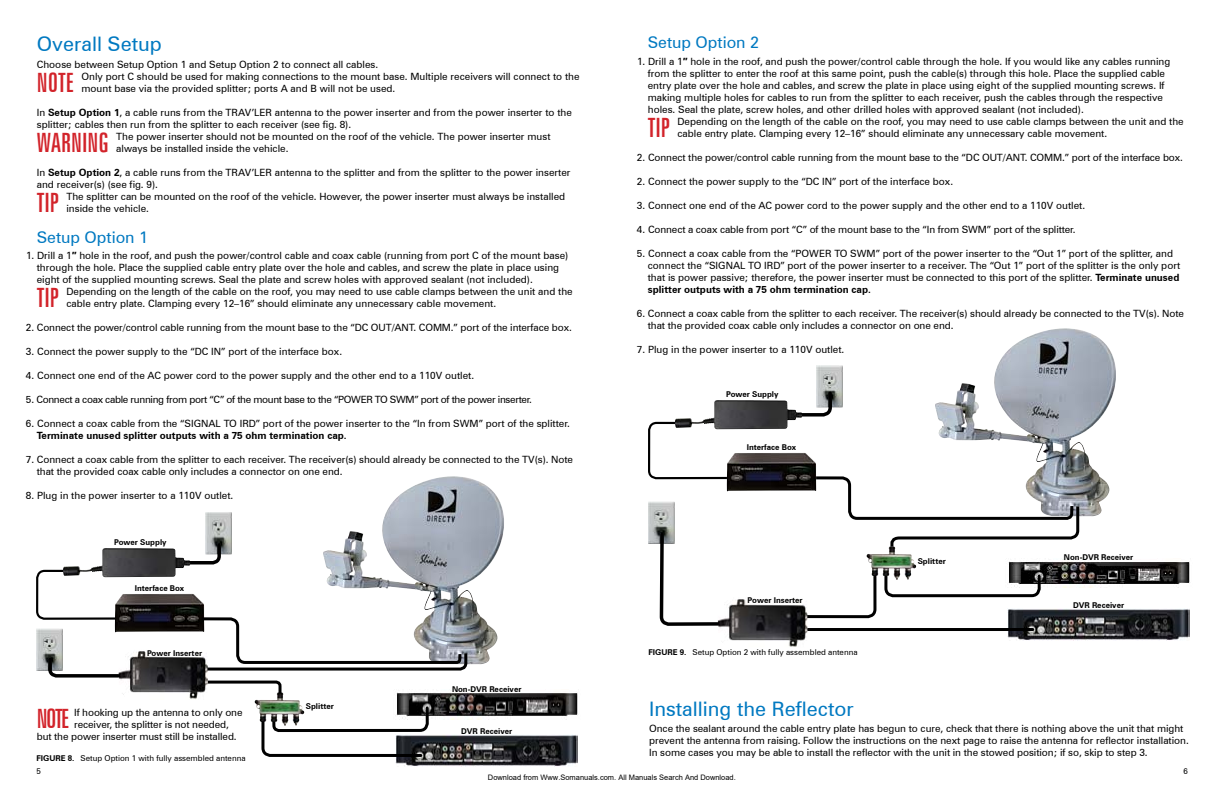
<style>
.page{position:relative;width:1224px;height:792px;background:#fff}
.page>*{position:absolute;margin:0;border:0;box-sizing:border-box;transform-origin:0 0}
.t1{font:extra-condensed 26.7px "Zurich BT";color:#d2232a}
.t2{font:20px "Zurich BT";color:#0079c1}
.t3{font:16px "Zurich BT";color:#0079c1}
.t4{font:10px/12px "Zurich BT";color:#000}
.t5{font:10px "Zurich BT";letter-spacing:-.035em;color:#000}
.t6{font:700 10px "Zurich BT";color:#000}
.t7{font:700 8px "Zurich BT";color:#000}
.t8{font:8px/13.1px "Zurich BT";color:#000}
.t9{font:7.5px "Arial";color:#000}
.s1{font-weight:700}
.s2{font-family:"Arial";font-weight:700}
</style>
<div class="page">
<img style="left:323px;top:476px;width:181px;height:188px">
<img style="left:36px;top:628px;width:27px;height:43px">
<img style="left:205px;top:512px;width:27px;height:42px">
<svg style="left:190px;top:542px;width:33px;height:23px"></svg>
<img style="left:430px;top:735px;width:148px;height:32px">
<img style="left:396px;top:690px;width:182px;height:30px">
<img style="left:63px;top:548px;width:127px;height:29px">
<svg style="left:36px;top:569px;width:102px;height:51px"></svg>
<img style="left:115px;top:594px;width:90px;height:38px">
<img style="left:120px;top:651px;width:88px;height:49px">
<svg style="left:47px;top:656px;width:75px;height:23px"></svg>
<svg style="left:261px;top:705px;width:169px;height:61px"></svg>
<svg style="left:199px;top:616px;width:270px;height:56px"></svg>
<img style="left:935px;top:328px;width:181px;height:188px">
<svg style="left:817px;top:475px;width:264px;height:72px"></svg>
<img style="left:816px;top:365px;width:27px;height:42px">
<svg style="left:802px;top:390px;width:32px;height:27px"></svg>
<img style="left:1042px;top:609px;width:148px;height:32px">
<img style="left:1008px;top:559px;width:182px;height:29px">
<img style="left:750px;top:400px;width:52px;height:29px">
<svg style="left:648px;top:400px;width:102px;height:144px"></svg>
<img style="left:727px;top:453px;width:90px;height:38px">
<svg style="left:659px;top:531px;width:75px;height:95px"></svg>
<svg style="left:807px;top:573px;width:235px;height:67px"></svg>
<img style="left:718px;top:597px;width:89px;height:50px">
<img style="left:255px;top:693px;width:49px;height:33px">
<img style="left:867px;top:547px;width:49px;height:33px">
<svg style="left:205px;top:679px;width:78px;height:18px"></svg>
<h2 class="t2" style="left:37px;top:32px;width:127px">Overall Setup</h2>
<p class="t4" style="left:37px;top:58px;width:343px">Choose between Setup Option 1 and Setup Option 2 to connect all cables.</p>
<h1 class="t1" style="left:37px;top:67px;width:39px">NOTE</h1>
<p class="t4" style="left:82px;top:70px;width:500px">Only port C should be used for making connections to the mount base. Multiple receivers will connect to the mount base via the provided splitter; ports A and B will not be used.</p>
<p class="t4" style="left:37px;top:106px;width:537px">In <span class="s1">Setup Option 1</span>, a cable runs from the TRAV’LER antenna to the power inserter and from the power inserter to the splitter; cables then run from the splitter to each receiver (see fig. 8).</p>
<h1 class="t1" style="left:37px;top:127px;width:25px">WARNING</h1>
<p class="t4" style="left:116px;top:130px;width:436px">The power inserter should not be mounted on the roof of the vehicle. The power inserter must always be installed inside the vehicle.</p>
<p class="t4" style="left:37px;top:166px;width:535px">In <span class="s1">Setup Option 2</span>, a cable runs from the TRAV’LER antenna to the splitter and from the splitter to the power inserter and receiver(s) (see fig. 9).</p>
<h1 class="t1" style="left:37px;top:187px;width:24px">TIP</h1>
<p class="t4" style="left:66px;top:190px;width:500px">The splitter can be mounted on the roof of the vehicle. However, the power inserter must always be installed inside the vehicle.</p>
<h3 class="t3" style="left:37px;top:227px;width:113px">Setup Option 1</h3>
<p class="t4" style="left:37px;top:250px;width:533px;text-indent:-11px">1. Drill a 1<span class="s2">″</span> hole in the roof, and push the power/control cable and coax cable (running from port C of the mount base) through the hole. Place the supplied cable entry plate over the hole and cables, and screw the plate in place using eight of the supplied mounting screws. Seal the plate and screw holes with approved sealant (not included).</p>
<h1 class="t1" style="left:37px;top:283px;width:24px">TIP</h1>
<p class="t4" style="left:66px;top:286px;width:508px">Depending on the length of the cable on the roof, you may need to use cable clamps between the unit and the cable entry plate. Clamping every 12–16” should eliminate any unnecessary cable movement.</p>
<p class="t4" style="left:26px;top:322px;width:547px">2. Connect the power/control cable running from the mount base to the “DC OUT/ANT. COMM.” port of the interface box.</p>
<p class="t4" style="left:26px;top:346px;width:318px">3. Connect the power supply to the “DC IN” port of the interface box.</p>
<p class="t4" style="left:26px;top:370px;width:450px">4. Connect one end of the AC power cord to the power supply and the other end to a 110V outlet.</p>
<p class="t5" style="left:26px;top:394px;width:507px">5. Connect a coax cable running from port “C” of the mount base to the “POWER TO SWM” port of the power inserter.</p>
<p class="t4" style="left:26px;top:418px;width:545px">6. Connect a coax cable from the “SIGNAL TO IRD” port of the power inserter to the “In from SWM” port of the splitter.</p>
<p class="t6" style="left:37px;top:430px;width:311px">Terminate unused splitter outputs with a 75 ohm termination cap.</p>
<p class="t4" style="left:37px;top:454px;width:538px;text-indent:-11px">7. Connect a coax cable from the splitter to each receiver. The receiver(s) should already be connected to the TV(s). Note that the provided coax cable only includes a connector on one end.</p>
<p class="t4" style="left:26px;top:490px;width:209px">8. Plug in the power inserter to a 110V outlet.</p>
<p class="t7" style="left:114px;top:537px;width:54px">Power Supply</p>
<p class="t7" style="left:135px;top:583px;width:51px">Interface Box</p>
<p class="t7" style="left:147px;top:648px;width:57px">Power Inserter</p>
<p class="t7" style="left:452px;top:684px;width:71px">Non-DVR Receiver</p>
<h3 class="t3" style="left:648px;top:33px;width:113px">Setup Option 2</h3>
<p class="t4" style="left:648px;top:55px;width:524px;text-indent:-11px">1. Drill a 1<span class="s2">″</span> hole in the roof, and push the power/control cable through the hole. If you would like any cables running from the splitter to enter the roof at this same point, push the cable(s) through this hole. Place the supplied cable entry plate over the hole and cables, and screw the plate in place using eight of the supplied mounting screws. If making multiple holes for cables to run from the splitter to each receiver, push the cables through the respective holes. Seal the plate, screw holes, and other drilled holes with approved sealant (not included).</p>
<h1 class="t1" style="left:648px;top:112px;width:24px">TIP</h1>
<p class="t4" style="left:677px;top:115px;width:508px">Depending on the length of the cable on the roof, you may need to use cable clamps between the unit and the cable entry plate. Clamping every 12–16” should eliminate any unnecessary cable movement.</p>
<p class="t4" style="left:637px;top:151px;width:548px">2. Connect the power/control cable running from the mount base to the “DC OUT/ANT. COMM.” port of the interface box.</p>
<p class="t4" style="left:637px;top:175px;width:318px">2. Connect the power supply to the “DC IN” port of the interface box.</p>
<p class="t4" style="left:637px;top:199px;width:450px">3. Connect one end of the AC power cord to the power supply and the other end to a 110V outlet.</p>
<p class="t4" style="left:637px;top:223px;width:440px">4. Connect a coax cable from port “C” of the mount base to the “In from SWM” port of the splitter.</p>
<p class="t4" style="left:648px;top:247px;width:534px;text-indent:-11px">5. Connect a coax cable from the “POWER TO SWM” port of the power inserter to the “Out 1” port of the splitter, and connect the “SIGNAL TO IRD” port of the power inserter to a receiver. The “Out 1” port of the splitter is the only port that is power passive; therefore, the power inserter must be connected to this port of the splitter. <span class="s1">Terminate unused splitter outputs with a 75 ohm termination cap.</span></p>
<p class="t4" style="left:648px;top:307px;width:538px;text-indent:-11px">6. Connect a coax cable from the splitter to each receiver. The receiver(s) should already be connected to the TV(s). Note that the provided coax cable only includes a connector on one end.</p>
<p class="t4" style="left:637px;top:343px;width:209px">7. Plug in the power inserter to a 110V outlet.</p>
<p class="t7" style="left:726px;top:389px;width:54px">Power Supply</p>
<p class="t7" style="left:747px;top:442px;width:51px">Interface Box</p>
<p class="t7" style="left:748px;top:595px;width:57px">Power Inserter</p>
<p class="t8" style="left:648px;top:645px;width:211px"><span class="s1">FIGURE 9.</span> Setup Option 2 with fully assembled antenna</p>
<p class="t7" style="left:918px;top:557px;width:30px">Splitter</p>
<p class="t7" style="left:1064px;top:552px;width:71px">Non-DVR Receiver</p>
<p class="t7" style="left:1073px;top:600px;width:52px">DVR Receiver</p>
<h1 class="t1" style="left:37px;top:704px;width:34px">NOTE</h1>
<p class="t4" style="left:74px;top:707px;width:170px">If hooking up the antenna to only one</p>
<p class="t4" style="left:74px;top:719px;width:156px">receiver, the splitter is not needed,</p>
<p class="t4" style="left:37px;top:731px;width:201px">but the power inserter must still be installed.</p>
<p class="t8" style="left:37px;top:751px;width:211px"><span class="s1">FIGURE 8.</span> Setup Option 1 with fully assembled antenna<br>5</p>
<p class="t7" style="left:306px;top:701px;width:30px">Splitter</p>
<p class="t7" style="left:461px;top:726px;width:52px">DVR Receiver</p>
<h2 class="t2" style="left:649px;top:697px;width:206px">Installing the Reflector</h2>
<p class="t4" style="left:649px;top:723px;width:541px">Once the sealant around the cable entry plate has begun to cure, check that there is nothing above the unit that might prevent the antenna from raising. Follow the instructions on the next page to raise the antenna for reflector installation.<br>In some cases you may be able to install the reflector with the unit in the stowed position; if so, skip to step 3.</p>
<p class="t9" style="left:488px;top:774px;width:249px">Download from Www.Somanuals.com. All Manuals Search And Download.</p>
<p class="t8" style="left:1184px;top:765px;width:6px">6</p>
</div>
